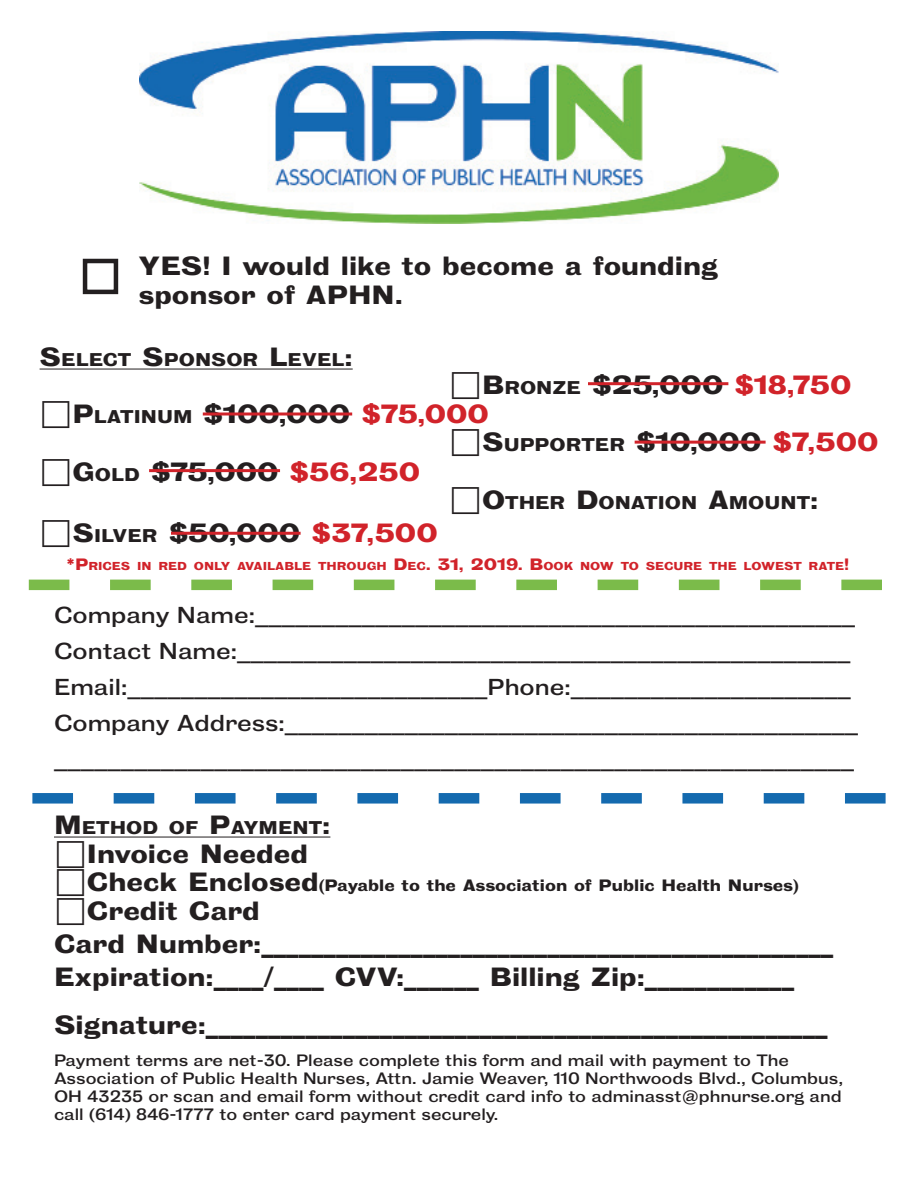
<style>
.page{position:relative;width:918px;height:1188px;background:#fff}
.page>*{position:absolute;margin:0;border:0;box-sizing:border-box;transform-origin:0 0}
.t1{font:700 24px/28.8px "Bureau Grot Wide";color:#231f20}
.t2{font:700 24px "Bureau Grot Wide";color:#231f20}
.t3{font:21px "Bureau Grot Wide";color:#231f20}
.t4{font:700 16.8px "Bureau Grot Wide";color:#231f20}
.t5{font:15px/18px "Bureau Grot Wide";color:#231f20}
.t6{font:700 15px "Bureau Grot Wide";color:#231f20}
.t7{font:700 10.5px "Bureau Grot Wide";color:#d1232a}
.s1{font-size:24px}
.s2{font-size:16.8px}
.s3{color:#d1232a}
.s4{font-size:15px}
</style>
<div class="page">
<img style="left:139px;top:32px;width:640px;height:192px">
<div style="left:83px;top:259px;width:35px;height:35px;border:4px solid #231f20"></div>
<hr style="left:40px;top:369px;width:313px;height:1px;background:#231f20">
<svg style="left:32px;top:793px;width:854px;height:11px"></svg>
<svg style="left:29px;top:580px;width:853px;height:10px"></svg>
<hr style="left:54px;top:837px;width:276px;height:1px;background:#231f20">
<svg style="left:203px;top:412px;width:149px;height:4px"></svg>
<hr style="left:635px;top:441px;width:131px;height:3px;background:#d1232a">
<hr style="left:588px;top:382px;width:140px;height:3px;background:#d1232a">
<hr style="left:171px;top:532px;width:130px;height:3px;background:#d1232a">
<hr style="left:149px;top:469px;width:131px;height:3px;background:#d1232a">
<p class="t1" style="left:139px;top:251px;width:581px">YES! I would like to become a founding sponsor of APHN.</p>
<p class="t4" style="left:40px;top:349px;width:315px"><span class="s1">S</span>ELECT <span class="s1">S</span>PONSOR <span class="s1">L</span>EVEL<span class="s1">:</span></p>
<p class="t2" style="left:73px;top:400px;width:418px">P<span class="s2">LATINUM</span> $100,000 <span class="s3">$75,000</span></p>
<p class="t2" style="left:73px;top:457px;width:349px">G <span class="s2">OLD</span> $75,000 <span class="s3">$56,250</span></p>
<p class="t2" style="left:73px;top:518px;width:367px">S<span class="s2">ILVER</span> $50,000 <span class="s3">$37,500</span></p>
<p class="t7" style="left:67px;top:560px;width:784px"><span class="s4">*P</span>RICES IN RED ONLY AVAILABLE TH ROUGH <span class="s4">D</span>EC<span class="s4">. 31, 2019. B</span>OOK NOW TO SECURE TH E LOWEST RATE<span class="s4">!</span></p>
<p class="t2" style="left:482px;top:370px;width:371px">B <span class="s2">RONZE</span> $25,000 <span class="s3">$18,750</span></p>
<p class="t2" style="left:482px;top:427px;width:398px">S<span class="s2">UPPORTER</span> $10,000 <span class="s3">$7,500</span></p>
<p class="t4" style="left:482px;top:492px;width:338px"><span class="s1">O</span>TH ER <span class="s1">D</span>ONATION <span class="s1">A</span>MOUNT<span class="s1">:</span></p>
<p class="t3" style="left:54px;top:602px;width:803px">Company Name:_____________________________________________</p>
<p class="t3" style="left:54px;top:638px;width:798px">Contact Name:______________________________________________</p>
<p class="t3" style="left:54px;top:674px;width:798px">Email:___________________________Phone:_____________________</p>
<p class="t3" style="left:54px;top:710px;width:806px">Company Address:___________________________________________</p>
<p class="t3" style="left:54px;top:746px;width:802px">____________________________________________________________</p>
<p class="t4" style="left:54px;top:817px;width:278px"><span class="s1">M</span> ETHOD OF <span class="s1">P</span>AYMENT<span class="s1">:</span></p>
<p class="t1" style="left:87px;top:839px;width:223px">Invoice Needed</p>
<p class="t6" style="left:87px;top:876px;width:714px"><span class="s1">Check Enclosed</span>(Payable to the Association of Public Health Nurses)</p>
<p class="t1" style="left:87px;top:897px;width:174px">Credit Card</p>
<p class="t1" style="left:54px;top:930px;width:781px">Card Number:______________________________________________</p>
<p class="t1" style="left:54px;top:963px;width:742px">Expiration:____/____ CVV:______ Billing Zip:____________</p>
<p class="t1" style="left:54px;top:1011px;width:775px">Signature:__________________________________________________</p>
<p class="t5" style="left:54px;top:1051px;width:791px">Payment terms are net-30. Please complete this form and mail with payment to The Association of Public Health Nurses, Attn. Jamie Weaver, 110 Northwoods Blvd., Columbus, OH 43235 or scan and email form without credit card info to adminasst@phnurse.org and call (614) 846-1777 to enter card payment securely.</p>
</div>
